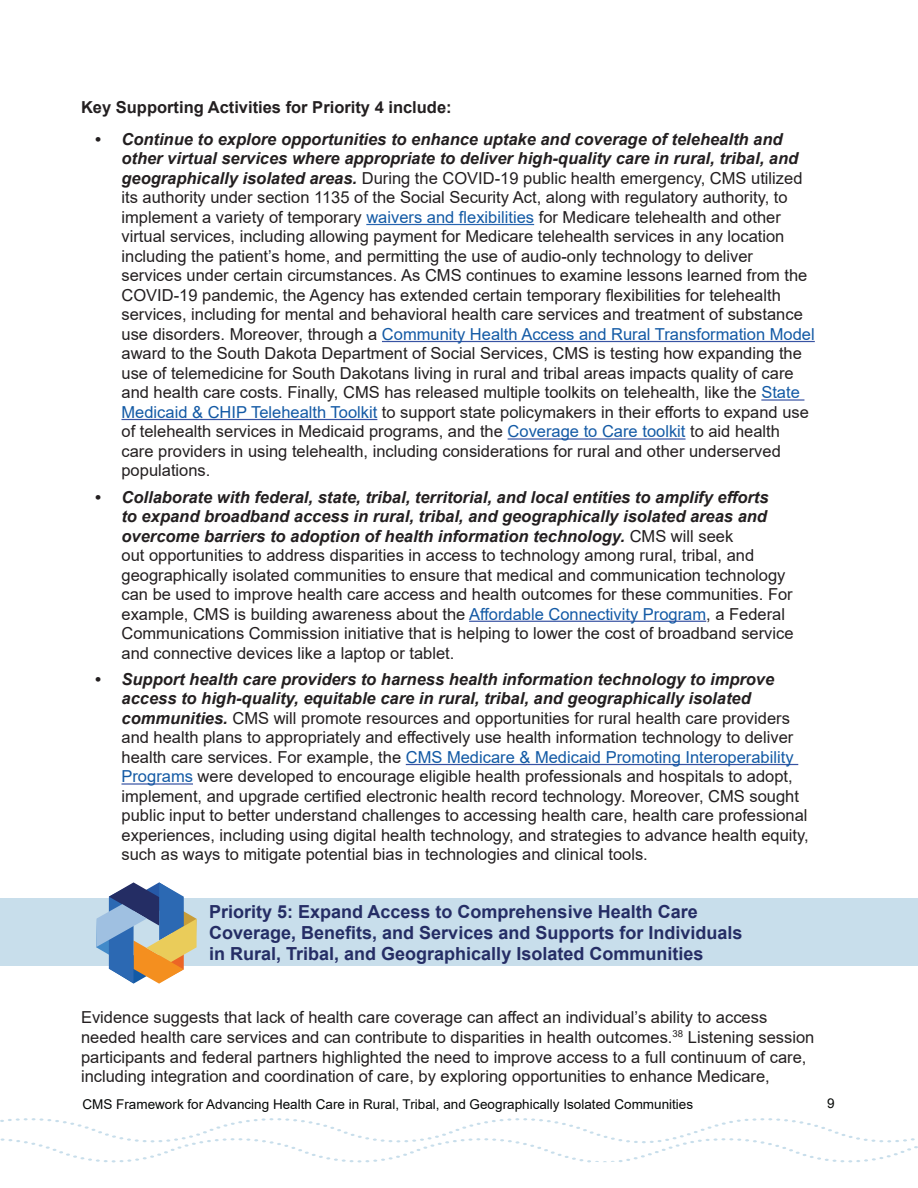
<style>
.page{position:relative;width:918px;height:1188px;background:#fff}
.page>*{position:absolute;margin:0;border:0;box-sizing:border-box;transform-origin:0 0}
.H2_-PRIORITY{font:700 18px/21px "Arial";color:#252d65}
.Body_Text{font:16.5px/19.5px "Arial";color:#231f20}
.Body_Text-2{font:700 16.5px "Arial";color:#231f20}
.t1{font:13.5px "Arial";color:#040706}
.t2{font:13.5px "Arial";color:#050806}
.s1{font-weight:700;font-style:italic}
.s2{color:#135aa5}
</style>
<div class="page">
<svg style="left:0;top:1118px;width:918px;height:45px"></svg>
<div style="left:1px;top:898px;width:917px;height:67px;background:#c8deeb"></div>
<hr style="left:366px;top:224px;width:168px;height:1px;background:#2865b1">
<hr style="left:382px;top:341px;width:433px;height:1px;background:#3853a3">
<hr style="left:761px;top:399px;width:43px;height:2px;background:#3853a3">
<hr style="left:122px;top:419px;width:255px;height:1px;background:#3853a3">
<hr style="left:508px;top:438px;width:178px;height:2px;background:#3853a3">
<hr style="left:469px;top:621px;width:237px;height:1px;background:#3853a3">
<hr style="left:406px;top:764px;width:392px;height:1px;background:#3853a3">
<hr style="left:122px;top:783px;width:71px;height:2px;background:#3853a3">
<svg style="left:96px;top:882px;width:101px;height:102px"></svg>
<p class="Body_Text-2" style="left:81px;top:96px;width:372px">Key Supporting Activities for Priority 4 include:</p>
<p class="Body_Text" style="left:121px;top:129px;width:695px;text-indent:-27px"><span class="s1">• Continue to explore opportunities to enhance uptake and coverage of telehealth and other virtual services where appropriate to deliver high-quality care in rural, tribal, and geographically isolated areas.</span> During the COVID-19 public health emergency, CMS utilized its authority under section 1135 of the Social Security Act, along with regulatory authority, to implement a variety of temporary <span class="s2">waivers and flexibilities</span> for Medicare telehealth and other virtual services, including allowing payment for Medicare telehealth services in any location including the patient’s home, and permitting the use of audio-only technology to deliver services under certain circumstances. As CMS continues to examine lessons learned from the COVID-19 pandemic, the Agency has extended certain temporary flexibilities for telehealth services, including for mental and behavioral health care services and treatment of substance use disorders. Moreover, through a <span class="s2">Community Health Access and Rural Transformation Model </span>award to the South Dakota Department of Social Services, CMS is testing how expanding the use of telemedicine for South Dakotans living in rural and tribal areas impacts quality of care and health care costs. Finally, CMS has released multiple toolkits on telehealth, like the <span class="s2">State Medicaid &amp; CHIP Telehealth Toolkit</span> to support state policymakers in their efforts to expand use of telehealth services in Medicaid programs, and the <span class="s2">Coverage to Care toolkit</span> to aid health care providers in using telehealth, including considerations for rural and other underserved populations.</p>
<p class="Body_Text" style="left:121px;top:487px;width:674px;text-indent:-27px"><span class="s1">• Collaborate with federal, state, tribal, territorial, and local entities to amplify efforts<br>to expand broadband access in rural, tribal, and geographically isolated areas and overcome barriers to adoption of health information technology.</span> CMS will seek<br>out opportunities to address disparities in access to technology among rural, tribal, and geographically isolated communities to ensure that medical and communication technology can be used to improve health care access and health outcomes for these communities. For example, CMS is building awareness about the <span class="s2">Affordable Connectivity Program</span>, a Federal Communications Commission initiative that is helping to lower the cost of broadband service and connective devices like a laptop or tablet.</p>
<p class="Body_Text" style="left:121px;top:669px;width:689px;text-indent:-27px"><span class="s1">• Support health care providers to harness health information technology to improve access to high-quality, equitable care in rural, tribal, and geographically isolated communities.</span> CMS will promote resources and opportunities for rural health care providers and health plans to appropriately and effectively use health information technology to deliver health care services. For example, the <span class="s2">CMS Medicare &amp; Medicaid Promoting Interoperability Programs</span> were developed to encourage eligible health professionals and hospitals to adopt, implement, and upgrade certified electronic health record technology. Moreover, CMS sought public input to better understand challenges to accessing health care, health care professional experiences, including using digital health technology, and strategies to advance health equity, such as ways to mitigate potential bias in technologies and clinical tools.</p>
<h2 class="H2_-PRIORITY" style="left:209px;top:901px;width:535px">Priority 5: Expand Access to Comprehensive Health Care<br>Coverage, Benefits, and Services and Supports for Individuals in Rural, Tribal, and Geographically Isolated Communities</h2>
<p class="Body_Text" style="left:81px;top:1007px;width:735px">Evidence suggests that lack of health care coverage can affect an individual’s ability to access needed health care services and can contribute to disparities in health outcomes.<sup>38</sup> Listening session participants and federal partners highlighted the need to improve access to a full continuum of care, including integration and coordination of care, by exploring opportunities to enhance Medicare,</p>
<p class="t1" style="left:82px;top:1095px;width:612px">CMS Framework for Advancing Health Care in Rural, Tribal, and Geographically Isolated Communities</p>
<p class="t2" style="left:827px;top:1094px;width:9px">9</p>
</div>
